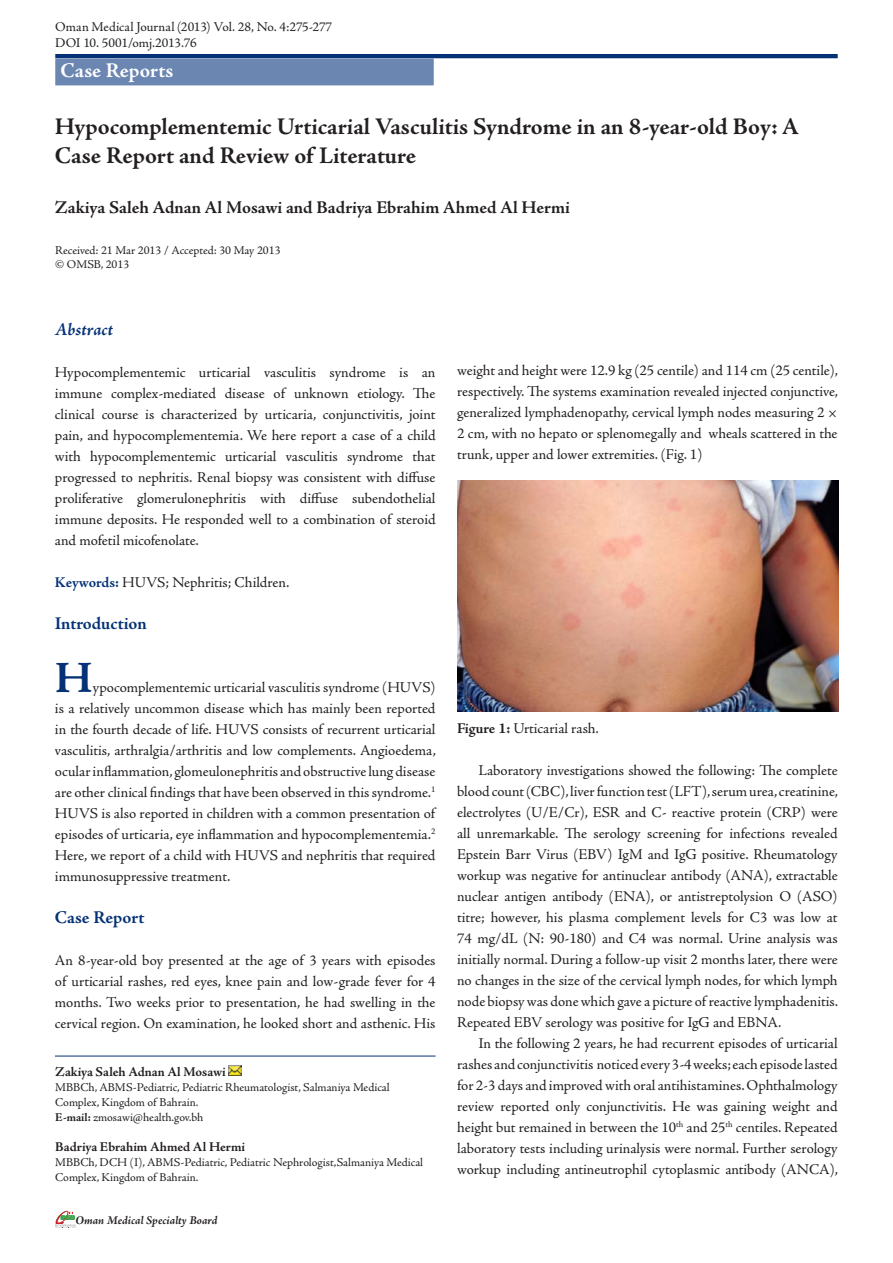
<style>
.page{position:relative;width:893px;height:1263px;background:#fff}
.page>*{position:absolute;margin:0;border:0;box-sizing:border-box;transform-origin:0 0}
.t1{font:700 45px "Adobe Jenson Pro";color:#053276}
.t2{font:700 24px/28.8px "Adobe Jenson Pro";letter-spacing:-.005em;color:#231f20}
.t3{font:700 21px "Adobe Jenson Pro";letter-spacing:.005em;color:#fff}
.t4{font:700 18px "Adobe Jenson Pro";letter-spacing:-.005em;color:#231f20}
.t5{font:700 18px "Adobe Jenson Pro";letter-spacing:-.005em;color:#053276}
.t6{font:italic 700 18px "Adobe Jenson Pro";letter-spacing:-.005em;color:#053276}
.t7{font:15px/21px "Adobe Jenson Pro";letter-spacing:-.005em;color:#231f20;text-align:justify}
.t8{font:13.5px/16.5px "Adobe Jenson Pro";letter-spacing:-.005em;color:#231f20}
.t9{font:700 13.5px "Adobe Jenson Pro";letter-spacing:-.005em;color:#231f20}
.t10{font:12px/15px "Adobe Jenson Pro";letter-spacing:-.005em;color:#231f20}
.t11{font:italic 700 12px "Adobe Jenson Pro";letter-spacing:-.005em;color:#231f20}
.s1{font-weight:700;color:#053276}
.s2{font-weight:700}
</style>
<div class="page">
<div style="left:55px;top:54px;width:783px;height:4px;border:2px solid #053276"></div>
<svg style="left:55px;top:1211px;width:21px;height:17px"></svg>
<hr style="left:55px;top:1056px;width:381px;height:1px;background:#053276">
<div style="left:56px;top:59px;width:377px;height:26px;background:#6a86b1"></div>
<svg style="left:229px;top:1065px;width:12px;height:11px"></svg>
<img style="left:457px;top:480px;width:382px;height:231px">
<p class="t8" style="left:55px;top:18px;width:278px">Oman Medical Journal (2013) Vol. 28, No. 4:275-277<br>DOI 10. 5001/omj.2013.76</p>
<h3 class="t3" style="left:61px;top:58px;width:114px">Case Reports</h3>
<h2 class="t2" style="left:55px;top:113px;width:746px">Hypocomplementemic Urticarial Vasculitis Syndrome in an 8-year-old Boy: A<br>Case Report and Review of Literature</h2>
<p class="t4" style="left:55px;top:197px;width:516px">Zakiya Saleh Adnan Al Mosawi and Badriya Ebrahim Ahmed Al Hermi</p>
<p class="t10" style="left:55px;top:244px;width:227px;line-height:14.2px">Received: 21 Mar 2013 / Accepted: 30 May 2013 © OMSB, 2013</p>
<p class="t6" style="left:55px;top:319px;width:60px">Abstract</p>
<p class="t7" style="left:55px;top:362px;width:382px">Hypocomplementemic urticarial vasculitis syndrome is an immune complex-mediated disease of unknown etiology. The clinical course is characterized by urticaria, conjunctivitis, joint pain, and hypocomplementemia. We here report a case of a child with hypocomplementemic urticarial vasculitis syndrome that progressed to nephritis. Renal biopsy was consistent with diffuse proliferative glomerulonephritis with diffuse subendothelial immune deposits. He responded well to a combination of steroid and mofetil micofenolate.</p>
<p class="t7" style="left:55px;top:572px;width:236px"><span class="s1">Keywords:</span> HUVS; Nephritis; Children.</p>
<p class="t5" style="left:55px;top:613px;width:93px">Introduction</p>
<h1 class="t1" style="left:55px;top:652px;width:39px">H</h1>
<p class="t7" style="left:55px;top:677px;width:382px;text-indent:38px">ypocomplementemic urticarial vasculitis syndrome (HUVS) is a relatively uncommon disease which has mainly been reported in the fourth decade of life. HUVS consists of recurrent urticarial vasculitis, arthralgia/arthritis and low complements. Angioedema, ocular inflammation, glomeulonephritis and obstructive lung disease are other clinical findings that have been observed in this syndrome.<sup>1<br></sup>HUVS is also reported in children with a common presentation of episodes of urticaria, eye inflammation and hypocomplementemia.<sup>2<br></sup>Here, we report of a child with HUVS and nephritis that required immunosuppressive treatment.</p>
<p class="t5" style="left:55px;top:907px;width:91px">Case Report</p>
<p class="t7" style="left:55px;top:950px;width:382px">An 8-year-old boy presented at the age of 3 years with episodes of urticarial rashes, red eyes, knee pain and low-grade fever for 4 months. Two weeks prior to presentation, he had swelling in the cervical region. On examination, he looked short and asthenic. His</p>
<p class="t9" style="left:55px;top:1064px;width:172px">Zakiya Saleh Adnan Al Mosawi</p>
<p class="t10" style="left:55px;top:1079px;width:336px">MBBCh, ABMS-Pediatric, Pediatric Rheumatologist, Salmaniya Medical<br>Complex, Kingdom of Bahrain.<br><span class="s2">E-mail:</span> zmosawi@health.gov.bh</p>
<p class="t9" style="left:55px;top:1139px;width:191px">Badriya Ebrahim Ahmed Al Hermi</p>
<p class="t10" style="left:55px;top:1154px;width:369px">MBBCh, DCH (I), ABMS-Pediatric, Pediatric Nephrologist,Salmaniya Medical<br>Complex, Kingdom of Bahrain.</p>
<p class="t11" style="left:75px;top:1213px;width:144px">Oman Medical Specialty Board</p>
<p class="t7" style="left:457px;top:360px;width:382px">weight and height were 12.9 kg (25 centile) and 114 cm (25 centile), respectively. The systems examination revealed injected conjunctive, generalized lymphadenopathy, cervical lymph nodes measuring 2 × 2 cm, with no hepato or splenomegally and wheals scattered in the trunk, upper and lower extremities. (Fig. 1)</p>
<p class="t7" style="left:457px;top:717px;width:143px"><span class="s2">Figure 1:</span> Urticarial rash.</p>
<p class="t7" style="left:457px;top:759px;width:383px;text-indent:21px">Laboratory investigations showed the following: The complete blood count (CBC), liver function test (LFT), serum urea, creatinine, electrolytes (U/E/Cr), ESR and C- reactive protein (CRP) were all unremarkable. The serology screening for infections revealed Epstein Barr Virus (EBV) IgM and IgG positive. Rheumatology workup was negative for antinuclear antibody (ANA), extractable nuclear antigen antibody (ENA), or antistreptolysion O (ASO) titre; however, his plasma complement levels for C3 was low at 74 mg/dL (N: 90-180) and C4 was normal. Urine analysis was initially normal. During a follow-up visit 2 months later, there were no changes in the size of the cervical lymph nodes, for which lymph node biopsy was done which gave a picture of reactive lymphadenitis.<br>Repeated EBV serology was positive for IgG and EBNA.</p>
<p class="t7" style="left:457px;top:1032px;width:383px;text-indent:21px">In the following 2 years, he had recurrent episodes of urticarial rashes and conjunctivitis noticed every 3-4 weeks; each episode lasted for 2-3 days and improved with oral antihistamines. Ophthalmology review reported only conjunctivitis. He was gaining weight and height but remained in between the 10<sup>th</sup> and 25<sup>th</sup> centiles. Repeated laboratory tests including urinalysis were normal. Further serology workup including antineutrophil cytoplasmic antibody (ANCA),</p>
</div>
